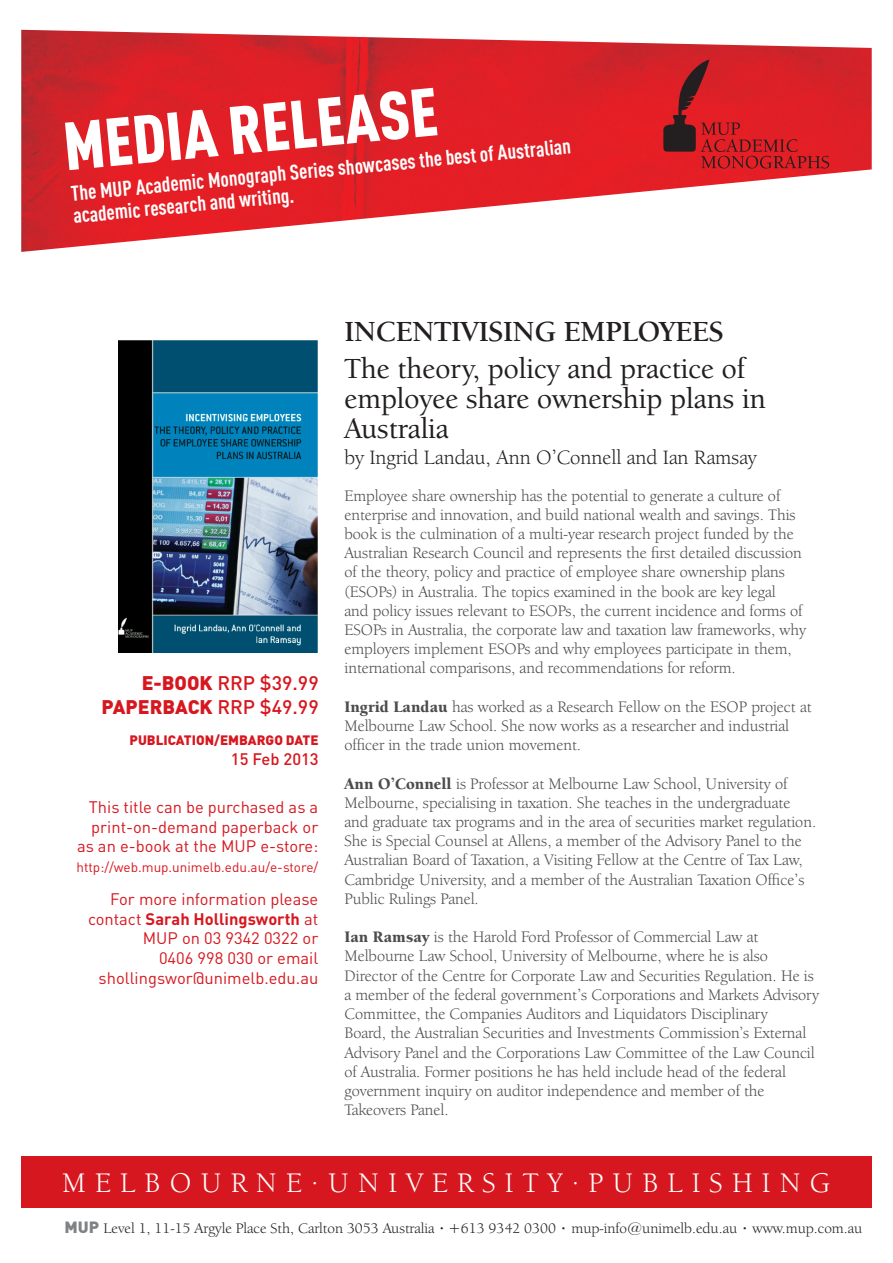
<style>
.page{position:relative;width:893px;height:1263px;background:#fff}
.page>*{position:absolute;margin:0;border:0;box-sizing:border-box;transform-origin:0 0}
.t1{font:900 66.9px "DIN Cond";color:#fff}
._2_Sub-Title{font:500 30px/30px "Berkeley Oldstyle IT Cby BT";color:#231f20}
._1_Title{font:700 30px "Berkeley Oldstyle IT Cby BT";color:#231f20}
.t2{font:29.25px "Berkeley Oldstyle IT Cby BT";letter-spacing:.315em;color:#fff}
.t3{font:700 21px/23.5px "DIN Cond";color:#fff}
._3_Author{font:21px "Berkeley Oldstyle IT Cby BT";color:#231f20}
.t4{font:500 19.5px/23.4px "DIN";color:#d7171f;text-align:right}
._7_Body{font:16.5px/19.2px "Berkeley Oldstyle IT Cby BT";color:#4b4c4d}
._8_Contact_Info{font:16.5px/19.8px "DIN";color:#d7171f;text-align:right}
.t5{font:500 16.5px "DIN";color:#d7171f}
.t6{font:15px "Berkeley Oldstyle IT Cby BT";color:#231f20}
._8_Contact_Info-2{font:13.5px "DIN";color:#d7171f}
.t7{font:900 13.5px "DIN";color:#d7171f}
.s1{font-weight:900}
.s2{font-weight:700}
.s3{font-family:"DIN Black Alternate";font-size:16.05px;color:#808285}
</style>
<div class="page">
<img style="left:21px;top:30px;width:851px;height:222px">
<div style="left:21px;top:1157px;width:851px;height:51px;background:#d7171f"></div>
<svg style="left:663px;top:60px;width:166px;height:109px;background:#c41f25"></svg>
<img style="left:118px;top:340px;width:200px;height:312px">
<p class="t1" style="left:60px;top:104px;width:377px;rotate:-5deg">MEDIA RELEASE</p>
<p class="t3" style="left:70px;top:179px;width:503px;rotate:-5deg">The MUP Academic Monograph Series showcases the best of Australian academic research and writing.</p>
<p class="t4" style="left:102px;top:671px;width:219px"><span class="s1">E-BOOK</span> RRP $39.99<br><span class="s1">PAPERBACK</span> RRP $49.99</p>
<p class="t7" style="left:130px;top:731px;width:191px">PUBLICATION/EMBARGO DATE</p>
<p class="t5" style="left:231px;top:748px;width:89px">15 Feb 2013</p>
<p class="_8_Contact_Info" style="left:77px;top:797px;width:243px">This title can be purchased as a print-on-demand paperback or as an e-book at the MUP e-store:</p>
<p class="_8_Contact_Info-2" style="left:76px;top:859px;width:243px">http://web.mup.unimelb.edu.au/e-store/</p>
<p class="_8_Contact_Info" style="left:88px;top:888px;width:232px">For more information please contact <span class="s2">Sarah Hollingsworth</span> at<br>MUP on 03 9342 0322 or<br>0406 998 030 or email shollingswor@unimelb.edu.au</p>
<p class="_1_Title" style="left:344px;top:314px;width:381px">INCENTIVISING EMPLOYEES</p>
<p class="_2_Sub-Title" style="left:344px;top:353px;width:423px">The theory, policy and practice of employee share ownership plans in<br>Australia</p>
<p class="_3_Author" style="left:344px;top:445px;width:414px">by Ingrid Landau, Ann O’Connell and Ian Ramsay</p>
<p class="_7_Body" style="left:344px;top:486px;width:463px">Employee share ownership has the potential to generate a culture of enterprise and innovation, and build national wealth and savings. This book is the culmination of a multi-year research project funded by the Australian Research Council and represents the first detailed discussion of the theory, policy and practice of employee share ownership plans (ESOPs) in Australia. The topics examined in the book are key legal<br>and policy issues relevant to ESOPs, the current incidence and forms of ESOPs in Australia, the corporate law and taxation law frameworks, why employers implement ESOPs and why employees participate in them, international comparisons, and recommendations for reform.</p>
<p class="_7_Body" style="left:344px;top:697px;width:469px"><span class="s1">Ingrid Landau</span> has worked as a Research Fellow on the ESOP project at</p>
<p class="_7_Body" style="left:344px;top:716px;width:446px">Melbourne Law School. She now works as a researcher and industrial officer in the trade union movement.</p>
<p class="_7_Body" style="left:344px;top:774px;width:473px"><span class="s1">Ann O’Connell</span> is Professor at Melbourne Law School, University of Melbourne, specialising in taxation. She teaches in the undergraduate and graduate tax programs and in the area of securities market regulation.<br>She is Special Counsel at Allens, a member of the Advisory Panel to the Australian Board of Taxation, a Visiting Fellow at the Centre of Tax Law, Cambridge University, and a member of the Australian Taxation Office’s Public Rulings Panel.</p>
<p class="_7_Body" style="left:344px;top:927px;width:476px"><span class="s1">Ian Ramsay</span> is the Harold Ford Professor of Commercial Law at Melbourne Law School, University of Melbourne, where he is also Director of the Centre for Corporate Law and Securities Regulation. He is a member of the federal government’s Corporations and Markets Advisory Committee, the Companies Auditors and Liquidators Disciplinary<br>Board, the Australian Securities and Investments Commission’s External Advisory Panel and the Corporations Law Committee of the Law Council of Australia. Former positions he has held include head of the federal government inquiry on auditor independence and member of the Takeovers Panel.</p>
<p class="t2" style="left:62px;top:1165px;width:769px">MELBOURNE.UNIVERSITY.PUBLISHING</p>
<p class="t6" style="left:65px;top:1219px;width:799px"><span class="s3">MUP</span> Level 1, 11-15 Argyle Place Sth, Carlton 3053 Australia <sup>.</sup> +613 9342 0300 <sup>.</sup> mup-info@unimelb.edu.au <sup>.</sup> www.mup.com.au</p>
</div>
